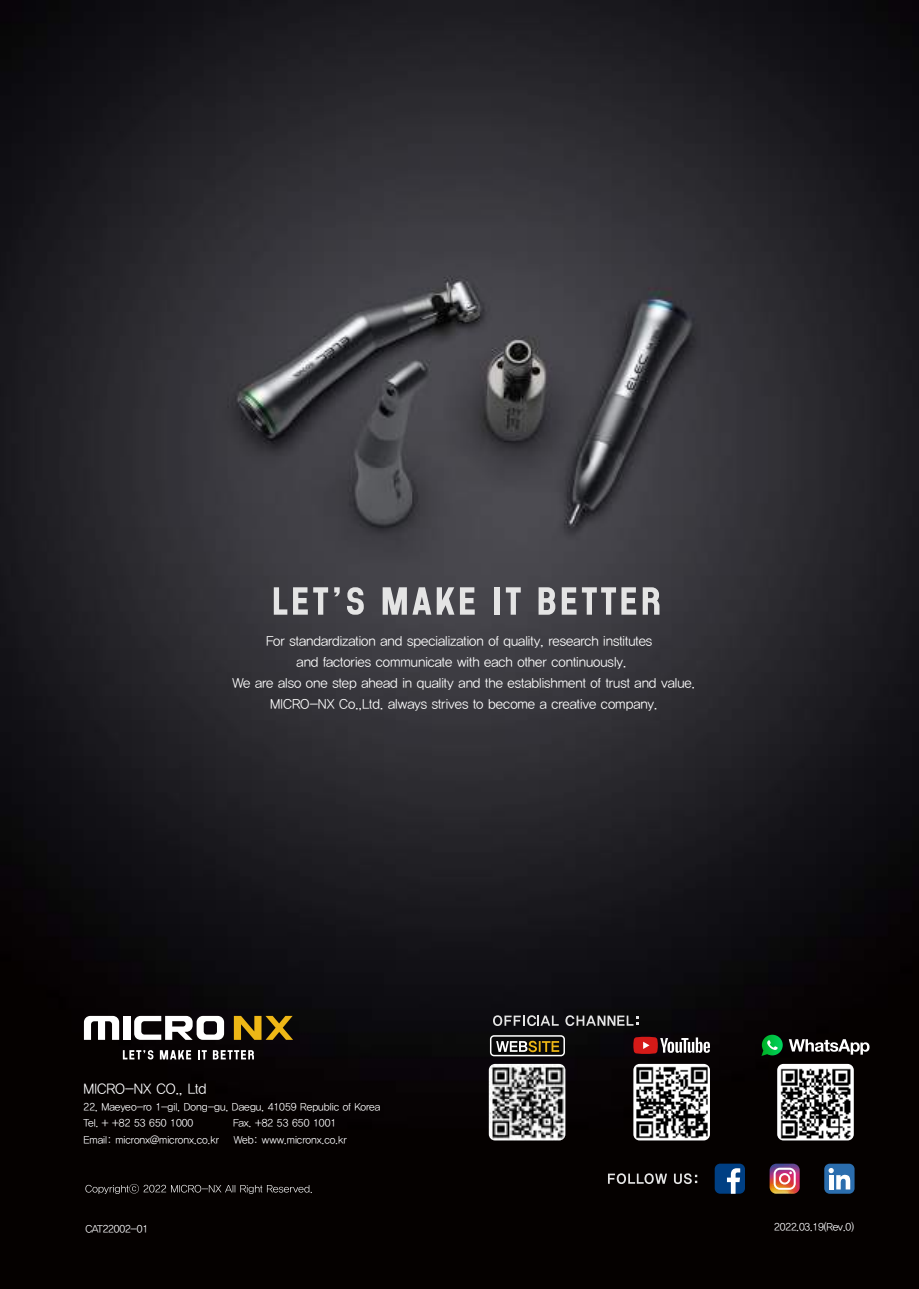
<style>
.page{position:relative;width:919px;height:1289px;background:#fff}
.page>*{position:absolute;margin:0;border:0;box-sizing:border-box;transform-origin:0 0}
.t1{font:14.25px "YDIYGO320";color:#fff}
.t2{font:13.5px "YDIYGO320";color:#fff}
.t3{font:10.5px/16.5px "YDIYGO320";color:#fff}
.t4{font:10.5px "YDIYGO320";letter-spacing:-.02em;color:#fff}
</style>
<div class="page">
<img style="left:0;top:0;width:918px;height:1288px">
<svg style="left:274px;top:587px;width:13px;height:27px"></svg>
<svg style="left:460px;top:587px;width:14px;height:27px"></svg>
<svg style="left:561px;top:587px;width:15px;height:27px"></svg>
<svg style="left:506px;top:587px;width:14px;height:27px"></svg>
<div style="left:494px;top:587px;width:5px;height:27px;background:#e4e4e4"></div>
<svg style="left:582px;top:587px;width:54px;height:27px"></svg>
<svg style="left:293px;top:587px;width:35px;height:27px"></svg>
<svg style="left:382px;top:587px;width:72px;height:27px;background:#a1a0a3"></svg>
<svg style="left:538px;top:587px;width:17px;height:27px"></svg>
<svg style="left:642px;top:587px;width:17px;height:27px"></svg>
<svg style="left:347px;top:587px;width:17px;height:27px"></svg>
<svg style="left:334px;top:587px;width:5px;height:9px"></svg>
<img style="left:489px;top:1063px;width:76px;height:77px">
<img style="left:777px;top:1063px;width:76px;height:77px">
<img style="left:633px;top:1063px;width:77px;height:77px">
<svg style="left:234px;top:1015px;width:59px;height:24px"></svg>
<div style="left:123px;top:1015px;width:7px;height:24px;background:#fff"></div>
<svg style="left:84px;top:1015px;width:35px;height:24px"></svg>
<svg style="left:134px;top:1015px;width:90px;height:24px"></svg>
<svg style="left:198px;top:1050px;width:9px;height:9px"></svg>
<svg style="left:160px;top:1050px;width:31px;height:9px"></svg>
<svg style="left:213px;top:1050px;width:41px;height:9px"></svg>
<svg style="left:123px;top:1050px;width:30px;height:9px"></svg>
<svg style="left:85px;top:1183px;width:227px;height:10px;background:#2d2a29"></svg>
<svg style="left:633px;top:1036px;width:77px;height:17px"></svg>
<svg style="left:490px;top:1035px;width:75px;height:21px;background:#615c4d"></svg>
<svg style="left:608px;top:1173px;width:89px;height:10px"></svg>
<svg style="left:788px;top:1039px;width:81px;height:15px"></svg>
<svg style="left:761px;top:1034px;width:21px;height:21px"></svg>
<div style="left:714px;top:1163px;width:31px;height:30px;background:#003f83;border-radius:6px"></div>
<svg style="left:727px;top:1168px;width:13px;height:25px"></svg>
<svg style="left:769px;top:1163px;width:30px;height:30px"></svg>
<div style="left:824px;top:1163px;width:30px;height:30px;background:#2b6dad;border-radius:6px"></div>
<svg style="left:828px;top:1168px;width:22px;height:21px"></svg>
<svg style="left:493px;top:1015px;width:65px;height:11px"></svg>
<svg style="left:565px;top:1015px;width:73px;height:11px"></svg>
<p class="t2" style="left:266px;top:633px;width:387px">For standardization and specialization of quality, research institutes</p>
<p class="t2" style="left:296px;top:654px;width:331px">and factories communicate with each other continuously.</p>
<p class="t2" style="left:232px;top:675px;width:464px">We are also one step ahead in quality and the establishment of trust and value.</p>
<p class="t2" style="left:270px;top:696px;width:389px">MICRO-NX Co.,Ltd. always strives to become a creative company.</p>
<p class="t1" style="left:84px;top:1080px;width:125px">MICRO-NX CO., Ltd</p>
<p class="t3" style="left:84px;top:1098px;width:298px">22, Maeyeo-ro 1-gil, Dong-gu, Daegu, 41059 Republic of Korea<br>Tel. + +82 53 650 1000</p>
<p class="t3" style="left:233px;top:1115px;width:105px">Fax. +82 53 650 1001</p>
<p class="t3" style="left:84px;top:1131px;width:137px">Email: micronx@micronx.co.kr</p>
<p class="t3" style="left:234px;top:1131px;width:115px">Web: www.micronx.co.kr</p>
<p class="t4" style="left:85px;top:1222px;width:64px">CAT22002-01</p>
<p class="t4" style="left:774px;top:1221px;width:81px">2022.03.19(Rev.0)</p>
</div>
